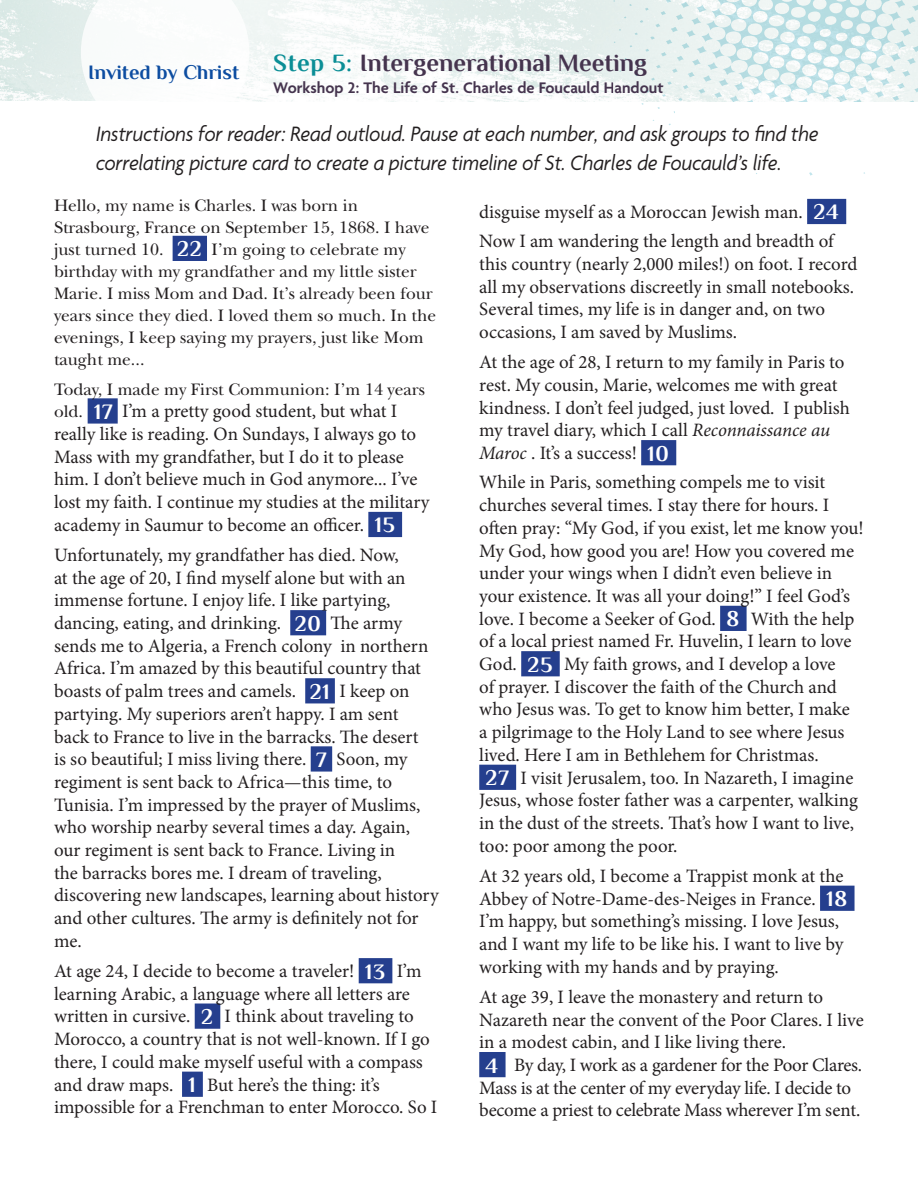
<style>
.page{position:relative;width:918px;height:1188px;background:#fff}
.page>*{position:absolute;margin:0;border:0;box-sizing:border-box;transform-origin:0 0}
.Sub_A{font:700 24.9px "Philosopher";color:#45344e}
.para{font:italic 22.5px/28.5px "Agenda";color:#231f20;scale:.9 1}
.Sub_A-2{font:700 20.55px "Philosopher";color:#0d4da1}
.t1{font:18.9px/22.6px "Minion Pro";letter-spacing:-.005em;color:#231f20}
.t2{font:17.4px/22px "New Baskerville Std";color:#231f20}
.Sub_A-3{font:600 16.5px "Agenda";color:#45344e}
.s1{color:#0b8e96}
.s2{font-family:"Philosopher";font-weight:700;font-size:22.05px;color:#fff}
.s3{font-family:"New Baskerville Std";font-size:17.4px}
.s4{font-style:italic}
</style>
<div class="page">
<img style="left:0;top:0;width:613px;height:101px">
<svg style="left:613px;top:0;width:305px;height:176px"></svg>
<div style="left:675px;top:102px;width:243px;height:69px;background:#fff"></div>
<svg style="left:81px;top:0;width:168px;height:101px"></svg>
<div style="left:173px;top:236px;width:34px;height:25px;background:#253f8e"></div>
<div style="left:88px;top:398px;width:30px;height:26px;background:#253f8e"></div>
<div style="left:368px;top:512px;width:34px;height:25px;background:#253f8e"></div>
<div style="left:290px;top:610px;width:36px;height:25px;background:#253f8e"></div>
<div style="left:305px;top:678px;width:30px;height:25px;background:#253f8e"></div>
<div style="left:311px;top:746px;width:21px;height:26px;background:#253f8e"></div>
<div style="left:359px;top:958px;width:33px;height:25px;background:#253f8e"></div>
<div style="left:195px;top:1004px;width:25px;height:25px;background:#253f8e"></div>
<div style="left:182px;top:1072px;width:21px;height:25px;background:#253f8e"></div>
<div style="left:807px;top:199px;width:39px;height:25px;background:#253f8e"></div>
<div style="left:641px;top:440px;width:35px;height:25px;background:#253f8e"></div>
<div style="left:720px;top:606px;width:27px;height:25px;background:#253f8e"></div>
<div style="left:521px;top:651px;width:39px;height:25px;background:#253f8e"></div>
<div style="left:479px;top:765px;width:37px;height:25px;background:#253f8e"></div>
<div style="left:820px;top:886px;width:35px;height:25px;background:#253f8e"></div>
<div style="left:479px;top:1052px;width:27px;height:25px;background:#253f8e"></div>
<hr style="left:917px;top:0;width:1px;height:101px;background:#fff">
<p class="Sub_A-2" style="left:88px;top:61px;width:153px">Invited by Christ</p>
<p class="Sub_A" style="left:273px;top:49px;width:375px"><span class="s1">Step 5:</span> Intergenerational Meeting</p>
<p class="Sub_A-3" style="left:273px;top:79px;width:392px">Workshop 2: The Life of St. Charles de Foucauld Handout</p>
<p class="para" style="left:96px;top:120px;width:804px">Instructions for reader: Read outloud. Pause at each number, and ask groups to find the correlating picture card to create a picture timeline of St. Charles de Foucauld’s life.</p>
<p class="t2" style="left:54px;top:194px;width:384px">Hello, my name is Charles. I was born in Strasbourg, France on September 15, 1868. I have just turned 10. <span class="s2">22</span> I’m going to celebrate my birthday with my grandfather and my little sister Marie. I miss Mom and Dad. It’s already been four years since they died. I loved them so much. In the evenings, I keep saying my prayers, just like Mom taught me...</p>
<p class="t2" style="left:54px;top:378px;width:373px">Today, I made my First Communion: I’m 14 years</p>
<p class="t1" style="left:54px;top:400px;width:377px"><span class="s3">old.</span> <span class="s2">17</span> I’m a pretty good student, but what I really like is reading. On Sundays, I always go to Mass with my grandfather, but I do it to please him. I don’t believe much in God anymore... I’ve lost my faith. I continue my studies at the military academy in Saumur to become an officer. <span class="s2">15</span></p>
<p class="t1" style="left:54px;top:544px;width:386px">Unfortunately, my grandfather has died. Now,<br>at the age of 20, I find myself alone but with an immense fortune. I enjoy life. I like partying, dancing, eating, and drinking. <span class="s2">20</span> The army sends me to Algeria, a French colony in northern Africa. I’m amazed by this beautiful country that boasts of palm trees and camels. <span class="s2">21</span> I keep on partying. My superiors aren’t happy. I am sent<br>back to France to live in the barracks. The desert<br>is so beautiful; I miss living there. <span class="s2">7</span> Soon, my regiment is sent back to Africa—this time, to Tunisia. I’m impressed by the prayer of Muslims, who worship nearby several times a day. Again, our regiment is sent back to France. Living in<br>the barracks bores me. I dream of traveling, discovering new landscapes, learning about history and other cultures. The army is definitely not for me.</p>
<p class="t1" style="left:54px;top:960px;width:385px">At age 24, I decide to become a traveler! <span class="s2">13</span> I’m learning Arabic, a language where all letters are written in cursive. <span class="s2">2</span> I think about traveling to Morocco, a country that is not well-known. If I go there, I could make myself useful with a compass and draw maps. <span class="s2">1</span> But here’s the thing: it’s impossible for a Frenchman to enter Morocco. So I</p>
<p class="t1" style="left:479px;top:201px;width:361px">disguise myself as a Moroccan Jewish man. <span class="s2">24</span></p>
<p class="t1" style="left:479px;top:230px;width:380px">Now I am wandering the length and breadth of this country (nearly 2,000 miles!) on foot. I record all my observations discreetly in small notebooks.<br>Several times, my life is in danger and, on two occasions, I am saved by Muslims.</p>
<p class="t1" style="left:479px;top:351px;width:372px">At the age of 28, I return to my family in Paris to rest. My cousin, Marie, welcomes me with great kindness. I don’t feel judged, just loved. I publish my travel diary, which I call <span class="s4">Reconnaissance au Maroc</span> . It’s a success! <span class="s2">10</span></p>
<p class="t1" style="left:479px;top:471px;width:386px">While in Paris, something compels me to visit churches several times. I stay there for hours. I often pray: “My God, if you exist, let me know you!<br>My God, how good you are! How you covered me under your wings when I didn’t even believe in your existence. It was all your doing!” I feel God’s love. I become a Seeker of God. <span class="s2">8</span> With the help of a local priest named Fr. Huvelin, I learn to love God. <span class="s2">25</span> My faith grows, and I develop a love<br>of prayer. I discover the faith of the Church and who Jesus was. To get to know him better, I make<br>a pilgrimage to the Holy Land to see where Jesus lived. Here I am in Bethlehem for Christmas.</p>
<p class="t1" style="left:479px;top:766px;width:380px;text-indent:6px"><span class="s2">27</span> I visit Jerusalem, too. In Nazareth, I imagine Jesus, whose foster father was a carpenter, walking in the dust of the streets. That’s how I want to live, too: poor among the poor.</p>
<p class="t1" style="left:479px;top:865px;width:369px">At 32 years old, I become a Trappist monk at the Abbey of Notre-Dame-des-Neiges in France. <span class="s2">18<br></span>I’m happy, but something’s missing. I love Jesus, and I want my life to be like his. I want to live by working with my hands and by praying.</p>
<p class="t1" style="left:479px;top:986px;width:386px">At age 39, I leave the monastery and return to<br>Nazareth near the convent of the Poor Clares. I live in a modest cabin, and I like living there.</p>
<p class="t1" style="left:479px;top:1054px;width:384px;text-align:center"><span class="s2">4</span> By day, I work as a gardener for the Poor Clares.<br>Mass is at the center of my everyday life. I decide to become a priest to celebrate Mass wherever I’m sent.</p>
</div>
